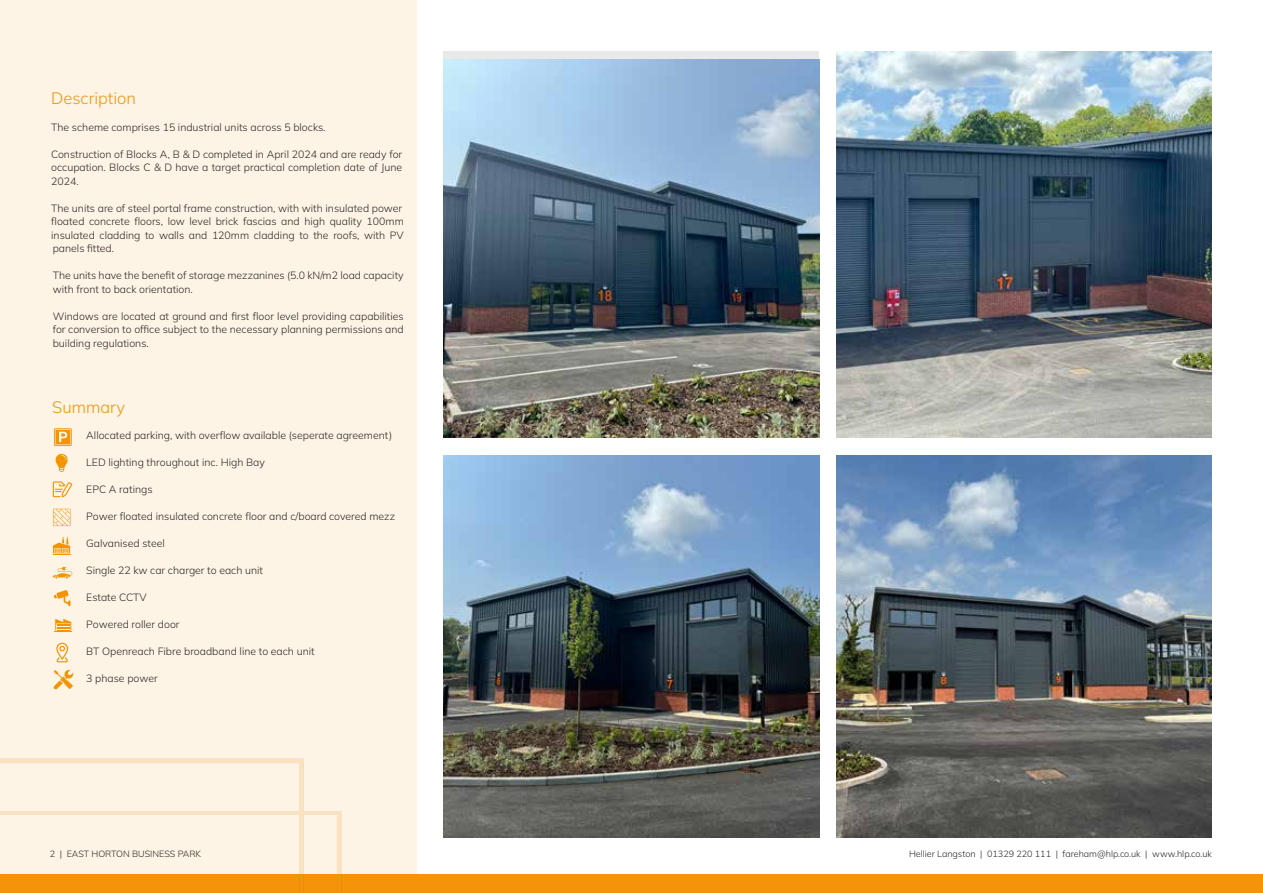
<style>
.page{position:relative;width:1263px;height:893px;background:#fff}
.page>*{position:absolute;margin:0;border:0;box-sizing:border-box;transform-origin:0 0}
.t1{font:200 16.5px "Mulish";color:#f49409}
.t2{font:200 10.5px/13.5px "Mulish";color:#2a2724;text-align:justify}
.t3{font:200 9px "Mulish";color:#2a2724}
</style>
<div class="page">
<div style="left:0;top:0;width:417px;height:893px;background:#fdf4e6"></div>
<svg style="left:53px;top:567px;width:19px;height:11px"></svg>
<svg style="left:56px;top:643px;width:12px;height:19px"></svg>
<svg style="left:54px;top:670px;width:19px;height:20px"></svg>
<div style="left:444px;top:51px;width:375px;height:386px;background:#eae9e9"></div>
<img style="left:444px;top:60px;width:375px;height:377px">
<img style="left:836px;top:51px;width:376px;height:386px">
<img style="left:444px;top:455px;width:375px;height:382px">
<img style="left:836px;top:455px;width:376px;height:382px">
<div style="left:0;top:874px;width:1263px;height:19px;background:#f49409"></div>
<img style="left:0;top:758px;width:342px;height:135px">
<svg style="left:54px;top:428px;width:18px;height:18px"></svg>
<svg style="left:56px;top:454px;width:12px;height:18px"></svg>
<svg style="left:53px;top:509px;width:17px;height:17px"></svg>
<svg style="left:53px;top:537px;width:18px;height:18px"></svg>
<svg style="left:53px;top:481px;width:19px;height:16px"></svg>
<svg style="left:54px;top:590px;width:16px;height:16px"></svg>
<svg style="left:55px;top:619px;width:17px;height:13px"></svg>
<h1 class="t1" style="left:51px;top:87px;width:86px">Description</h1>
<p class="t2" style="left:51px;top:120px;width:276px">The scheme comprises 15 industrial units across 5 blocks.</p>
<p class="t2" style="left:51px;top:147px;width:353px">Construction of Blocks A, B &amp; D completed in April 2024 and are ready for occupation. Blocks C &amp; D have a target practical completion date of June 2024.</p>
<p class="t2" style="left:51px;top:201px;width:354px;text-align:left">The units are of steel portal frame construction, with with insulated power floated concrete floors, low level brick fascias and high quality 100mm insulated cladding to walls and 120mm cladding to the roofs, with PV panels fitted.</p>
<p class="t2" style="left:53px;top:269px;width:353px">The units have the benefit of storage mezzanines (5.0 kN/m2 load capacity with front to back orientation.</p>
<p class="t2" style="left:53px;top:309px;width:353px">Windows are located at ground and first floor level providing capabilities for conversion to office subject to the necessary planning permissions and building regulations.</p>
<h1 class="t1" style="left:52px;top:396px;width:74px">Summary</h1>
<p class="t2" style="left:86px;top:429px;width:307px">Allocated parking, with overflow available (seperate agreement)</p>
<p class="t2" style="left:86px;top:456px;width:180px">LED lighting throughout inc. High Bay</p>
<p class="t2" style="left:86px;top:483px;width:68px">EPC A ratings</p>
<p class="t2" style="left:86px;top:510px;width:310px">Power floated insulated concrete floor and c/board covered mezz</p>
<p class="t2" style="left:86px;top:537px;width:80px">Galvanised steel</p>
<p class="t2" style="left:86px;top:564px;width:178px">Single 22 kw car charger to each unit</p>
<p class="t2" style="left:86px;top:591px;width:62px">Estate CCTV</p>
<p class="t2" style="left:86px;top:618px;width:95px">Powered roller door</p>
<p class="t2" style="left:86px;top:645px;width:230px">BT Openreach Fibre broadband line to each unit</p>
<p class="t2" style="left:86px;top:672px;width:73px">3 phase power</p>
<p class="t3" style="left:50px;top:848px;width:153px">2 | EAST HORTON BUSINESS PARK</p>
<p class="t3" style="left:909px;top:848px;width:304px">Hellier Langston | 01329 220 111 | fareham@hlp.co.uk | www.hlp.co.uk</p>
</div>
